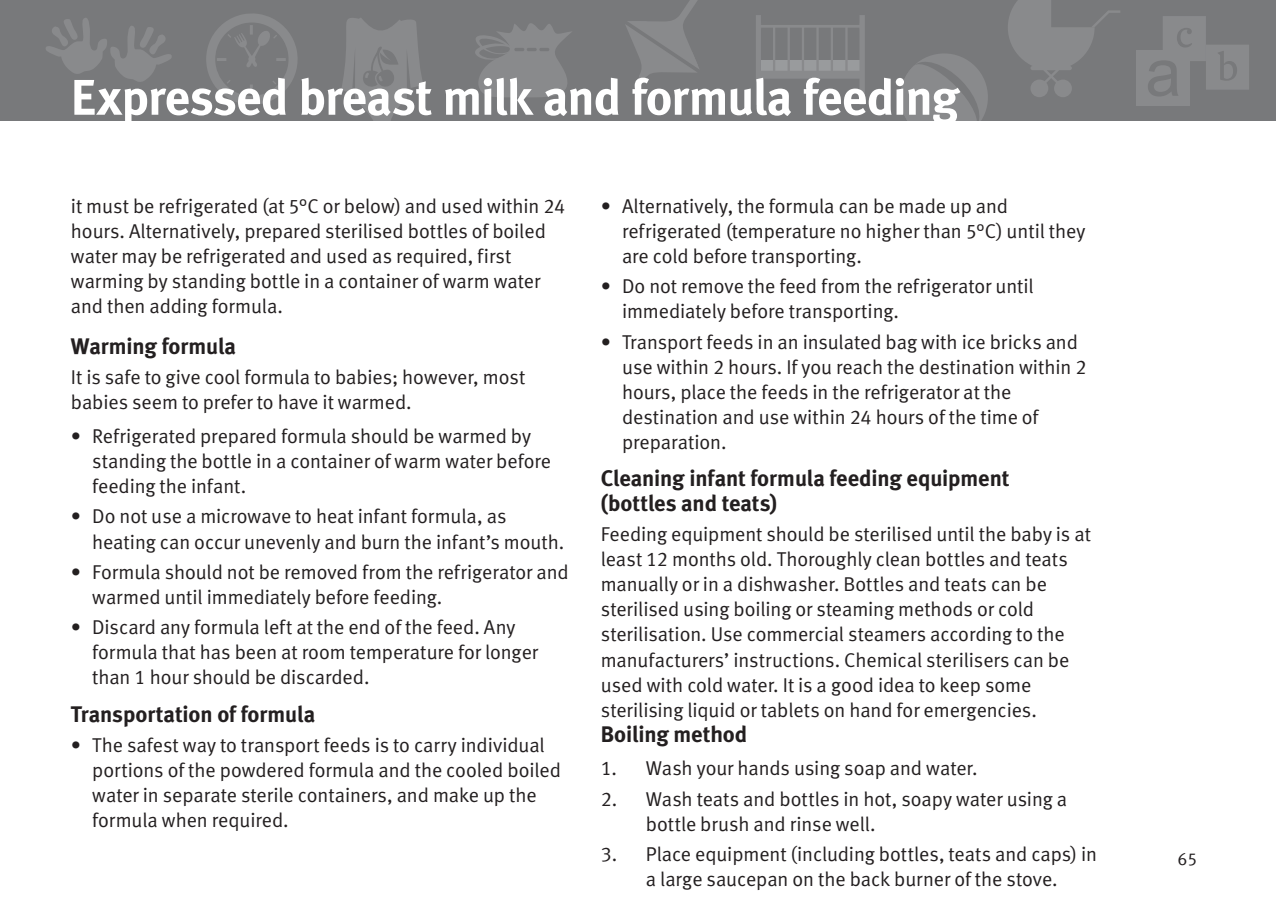
<style>
.page{position:relative;width:1276px;height:922px;background:#fff}
.page>*{position:absolute;margin:0;border:0;box-sizing:border-box;transform-origin:0 0}
.t1{font:50px "Meta Bold LF";letter-spacing:-.015em;color:#fff}
.t2{font:22.5px/25px "Meta Bold LF";letter-spacing:-.005em;color:#231f20}
.t3{font:20px/25px "Meta Normal LF";letter-spacing:-.005em;color:#231f20}
.t4{font:17.5px "Meta Normal LF";color:#231f20}
</style>
<div class="page">
<div style="left:0;top:0;width:1276px;height:121px;background:#78797b"></div>
<svg style="left:1008px;top:0;width:112px;height:97px"></svg>
<div style="left:1136px;top:51px;width:53px;height:55px;background:#898a8c"></div>
<svg style="left:1147px;top:16px;width:102px;height:80px"></svg>
<svg style="left:900px;top:54px;width:88px;height:67px"></svg>
<svg style="left:46px;top:18px;width:126px;height:64px"></svg>
<svg style="left:626px;top:0;width:73px;height:80px"></svg>
<svg style="left:475px;top:23px;width:96px;height:74px"></svg>
<svg style="left:341px;top:18px;width:82px;height:103px"></svg>
<svg style="left:756px;top:15px;width:109px;height:90px"></svg>
<svg style="left:206px;top:14px;width:91px;height:91px"></svg>
<h1 class="t1" style="left:71px;top:66px;width:890px">Expressed breast milk and formula feeding</h1>
<p class="t3" style="left:71px;top:193px;width:496px">it must be refrigerated (at 5°C or below) and used within 24 hours. Alternatively, prepared sterilised bottles of boiled water may be refrigerated and used as required, first warming by standing bottle in a container of warm water and then adding formula.</p>
<p class="t2" style="left:71px;top:333px;width:167px">Warming formula</p>
<p class="t3" style="left:71px;top:364px;width:456px">It is safe to give cool formula to babies; however, most babies seem to prefer to have it warmed.</p>
<p class="t3" style="left:92px;top:423px;width:460px;text-indent:-21px">• Refrigerated prepared formula should be warmed by standing the bottle in a container of warm water before feeding the infant.</p>
<p class="t3" style="left:92px;top:503px;width:474px;text-indent:-21px">• Do not use a microwave to heat infant formula, as heating can occur unevenly and burn the infant’s mouth.</p>
<p class="t3" style="left:92px;top:559px;width:478px;text-indent:-21px">• Formula should not be removed from the refrigerator and warmed until immediately before feeding.</p>
<p class="t3" style="left:92px;top:614px;width:447px;text-indent:-21px">• Discard any formula left at the end of the feed. Any formula that has been at room temperature for longer than 1 hour should be discarded.</p>
<p class="t2" style="left:71px;top:700px;width:246px">Transportation of formula</p>
<p class="t3" style="left:92px;top:732px;width:470px;text-indent:-21px">• The safest way to transport feeds is to carry individual portions of the powdered formula and the cooled boiled water in separate sterile containers, and make up the formula when required.</p>
<p class="t3" style="left:622px;top:193px;width:465px;text-indent:-21px">• Alternatively, the formula can be made up and refrigerated (temperature no higher than 5°C) until they are cold before transporting.</p>
<p class="t3" style="left:622px;top:273px;width:413px;text-indent:-21px">• Do not remove the feed from the refrigerator until immediately before transporting.</p>
<p class="t3" style="left:622px;top:329px;width:466px;text-indent:-21px">• Transport feeds in an insulated bag with ice bricks and use within 2 hours. If you reach the destination within 2 hours, place the feeds in the refrigerator at the destination and use within 24 hours of the time of preparation.</p>
<p class="t2" style="left:601px;top:465px;width:410px">Cleaning infant formula feeding equipment (bottles and teats)</p>
<p class="t3" style="left:601px;top:521px;width:492px">Feeding equipment should be sterilised until the baby is at least 12 months old. Thoroughly clean bottles and teats manually or in a dishwasher. Bottles and teats can be sterilised using boiling or steaming methods or cold sterilisation. Use commercial steamers according to the manufacturers’ instructions. Chemical sterilisers can be used with cold water. It is a good idea to keep some sterilising liquid or tablets on hand for emergencies.</p>
<p class="t2" style="left:601px;top:720px;width:148px">Boiling method</p>
<p class="t3" style="left:601px;top:755px;width:378px">1. Wash your hands using soap and water.</p>
<p class="t3" style="left:646px;top:785px;width:423px;text-indent:-45px">2. Wash teats and bottles in hot, soapy water using a bottle brush and rinse well.</p>
<p class="t3" style="left:601px;top:841px;width:498px;text-align:center">3. Place equipment (including bottles, teats and caps) in a large saucepan on the back burner of the stove.</p>
<p class="t4" style="left:1177px;top:848px;width:21px">65</p>
</div>
